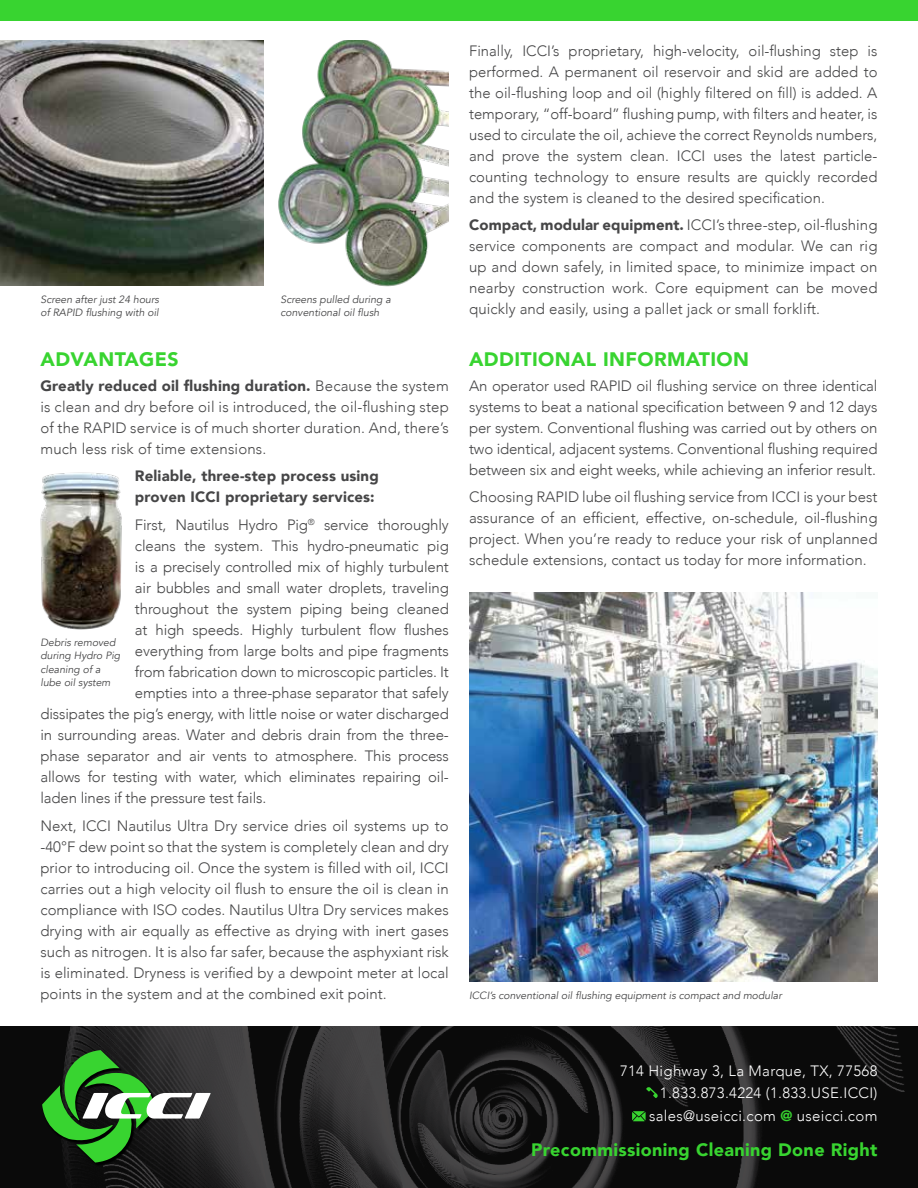
<style>
.page{position:relative;width:918px;height:1188px;background:#fff}
.page>*{position:absolute;margin:0;border:0;box-sizing:border-box;transform-origin:0 0}
.t1{font:900 19.5px "Avenir";letter-spacing:.02em;color:#38d430}
.t2{font:900 18px "Avenir";letter-spacing:.02em;color:#38d430}
.t3{font:300 15px/21px "Avenir";letter-spacing:-.01em;color:#464647;text-align:justify}
.t4{font:300 15px/22.5px "Avenir";letter-spacing:.02em;color:#fff;text-align:right}
.t5{font:900 15px/21px "Avenir";letter-spacing:.01em;color:#464647}
.t6{font:italic 10.5px/13.5px "Avenir";color:#464647}
.s1{font-weight:900}
.s2{font-weight:900;color:#38d430}
</style>
<div class="page">
<svg style="left:0;top:1026px;width:918px;height:162px;fill:#0a0a0a"></svg>
<div style="left:0;top:0;width:918px;height:20px;background:#38d430"></div>
<svg style="left:646px;top:1087px;width:12px;height:11px"></svg>
<svg style="left:632px;top:1111px;width:14px;height:10px"></svg>
<img style="left:42px;top:1163px;width:116px;height:3px">
<svg style="left:42px;top:1050px;width:169px;height:113px"></svg>
<img style="left:40px;top:472px;width:81px;height:158px">
<img style="left:469px;top:592px;width:409px;height:390px">
<img style="left:0;top:40px;width:264px;height:245px">
<img style="left:278px;top:40px;width:171px;height:247px">
<p class="t6" style="left:40px;top:293px;width:120px">Screen after just 24 hours of RAPID flushing with oil</p>
<p class="t6" style="left:281px;top:293px;width:112px">Screens pulled during a conventional oil flush</p>
<h1 class="t1" style="left:40px;top:343px;width:140px">ADVANTAGES</h1>
<p class="t3" style="left:40px;top:375px;width:410px"><span class="s1">Greatly reduced oil flushing duration.</span> Because the system is clean and dry before oil is introduced, the oil-flushing step of the RAPID service is of much shorter duration. And, there’s much less risk of time extensions.</p>
<p class="t5" style="left:135px;top:465px;width:245px">Reliable, three-step process using proven ICCI proprietary services:</p>
<p class="t3" style="left:135px;top:515px;width:315px">First, Nautilus Hydro Pig<sup>®</sup> service thoroughly</p>
<p class="t3" style="left:135px;top:536px;width:315px">cleans the system. This hydro-pneumatic pig</p>
<p class="t3" style="left:135px;top:557px;width:315px">is a precisely controlled mix of highly turbulent</p>
<p class="t3" style="left:135px;top:578px;width:315px">air bubbles and small water droplets, traveling</p>
<p class="t3" style="left:135px;top:599px;width:315px">throughout the system piping being cleaned</p>
<p class="t3" style="left:135px;top:620px;width:315px">at high speeds. Highly turbulent flow flushes</p>
<p class="t3" style="left:135px;top:641px;width:315px">everything from large bolts and pipe fragments</p>
<p class="t3" style="left:135px;top:662px;width:315px">from fabrication down to microscopic particles. It</p>
<p class="t3" style="left:135px;top:683px;width:315px">empties into a three-phase separator that safely</p>
<p class="t3" style="left:40px;top:704px;width:410px">dissipates the pig’s energy, with little noise or water discharged</p>
<p class="t3" style="left:40px;top:725px;width:410px">in surrounding areas. Water and debris drain from the three-</p>
<p class="t3" style="left:40px;top:746px;width:410px">phase separator and air vents to atmosphere. This process</p>
<p class="t3" style="left:40px;top:767px;width:410px">allows for testing with water, which eliminates repairing oil-</p>
<p class="t3" style="left:40px;top:788px;width:227px">laden lines if the pressure test fails.</p>
<p class="t3" style="left:40px;top:815px;width:410px">Next, ICCI Nautilus Ultra Dry service dries oil systems up to -40°F dew point so that the system is completely clean and dry prior to introducing oil. Once the system is filled with oil, ICCI carries out a high velocity oil flush to ensure the oil is clean in compliance with ISO codes. Nautilus Ultra Dry services makes drying with air equally as effective as drying with inert gases such as nitrogen. It is also far safer, because the asphyxiant risk is eliminated. Dryness is verified by a dewpoint meter at local points in the system and at the combined exit point.</p>
<p class="t6" style="left:40px;top:636px;width:81px">Debris removed during Hydro Pig cleaning of a lube oil system</p>
<p class="t3" style="left:469px;top:40px;width:410px">Finally, ICCI’s proprietary, high-velocity, oil-flushing step is performed. A permanent oil reservoir and skid are added to the oil-flushing loop and oil (highly filtered on fill) is added. A temporary, “off-board” flushing pump, with filters and heater, is used to circulate the oil, achieve the correct Reynolds numbers, and prove the system clean. ICCI uses the latest particle&shy;counting technology to ensure results are quickly recorded and the system is cleaned to the desired specification.</p>
<p class="t3" style="left:469px;top:215px;width:410px"><span class="s1">Compact, modular equipment.</span> ICCI’s three-step, oil-flushing service components are compact and modular. We can rig up and down safely, in limited space, to minimize impact on nearby construction work. Core equipment can be moved quickly and easily, using a pallet jack or small forklift.</p>
<h1 class="t1" style="left:469px;top:343px;width:282px">ADDITIONAL INFORMATION</h1>
<p class="t3" style="left:469px;top:375px;width:410px">An operator used RAPID oil flushing service on three identical systems to beat a national specification between 9 and 12 days per system. Conventional flushing was carried out by others on two identical, adjacent systems. Conventional flushing required between six and eight weeks, while achieving an inferior result.</p>
<p class="t3" style="left:469px;top:487px;width:410px">Choosing RAPID lube oil flushing service from ICCI is your best assurance of an efficient, effective, on-schedule, oil-flushing project. When you’re ready to reduce your risk of unplanned schedule extensions, contact us today for more information.</p>
<p class="t6" style="left:469px;top:989px;width:314px">ICCI’s conventional oil flushing equipment is compact and modular</p>
<p class="t4" style="left:620px;top:1059px;width:259px">714 Highway 3, La Marque, TX, 77568<br>1.833.873.4224 (1.833.USE.ICCI) sales@useicci.com <span class="s2">@</span> useicci.com</p>
<p class="t2" style="left:531px;top:1134px;width:348px">Precommissioning Cleaning Done Right</p>
</div>
